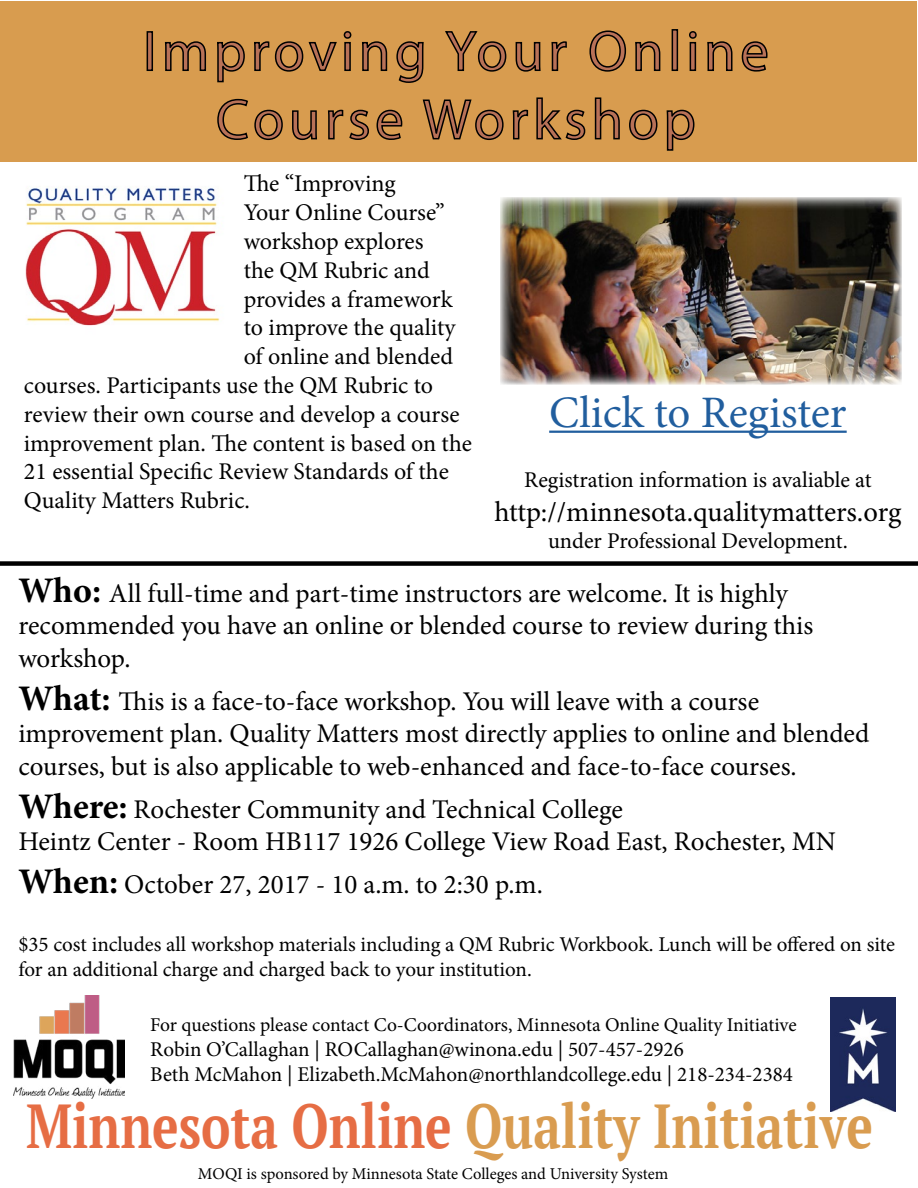
<style>
.page{position:relative;width:918px;height:1188px;background:#fff}
.page>*{position:absolute;margin:0;border:0;box-sizing:border-box;transform-origin:0 0}
.t1{font:700 61.8px "PT Serif";color:#d99c50;scale:.8 1}
.t2{font:57px/68.4px "Myriad Pro";letter-spacing:.08em;color:#b87157;text-align:center}
.t3{font:45px "Minion Pro";color:#215e9e}
.t4{font:28.5px "Minion Pro";letter-spacing:-.005em;color:#000}
.t5{font:27px/32.4px "Minion Pro";color:#000}
.t6{font:24px "Minion Pro";letter-spacing:-.005em;color:#000}
.t7{font:22.5px "Minion Pro";color:#000}
.t8{font:21px/25.2px "Minion Pro";color:#000}
.t9{font:19.5px "Minion Pro";color:#000}
.t10{font:16.5px "Minion Pro";letter-spacing:-.005em;color:#000}
.s1{font-weight:700;font-size:36px}
.s2{color:#e66d44}
</style>
<div class="page">
<div style="left:1px;top:1px;width:916px;height:160px;background:#d89c4f"></div>
<img style="left:14px;top:996px;width:111px;height:102px">
<img style="left:830px;top:998px;width:66px;height:114px">
<div style="left:147px;top:31px;width:6px;height:40px;border:2px solid #000"></div>
<svg style="left:164px;top:41px;width:43px;height:30px"></svg>
<svg style="left:217px;top:41px;width:28px;height:42px"></svg>
<svg style="left:254px;top:31px;width:98px;height:41px"></svg>
<svg style="left:362px;top:41px;width:26px;height:30px"></svg>
<svg style="left:396px;top:41px;width:28px;height:42px"></svg>
<svg style="left:445px;top:31px;width:62px;height:41px"></svg>
<svg style="left:515px;top:41px;width:26px;height:31px"></svg>
<svg style="left:551px;top:41px;width:16px;height:30px"></svg>
<svg style="left:589px;top:30px;width:38px;height:42px"></svg>
<svg style="left:635px;top:41px;width:26px;height:30px"></svg>
<div style="left:672px;top:29px;width:6px;height:42px;border:2px solid #000"></div>
<svg style="left:689px;top:31px;width:8px;height:40px"></svg>
<svg style="left:707px;top:41px;width:26px;height:30px"></svg>
<svg style="left:741px;top:41px;width:27px;height:31px"></svg>
<svg style="left:217px;top:98px;width:66px;height:43px"></svg>
<svg style="left:292px;top:110px;width:25px;height:30px"></svg>
<svg style="left:327px;top:109px;width:42px;height:31px"></svg>
<svg style="left:376px;top:109px;width:27px;height:31px"></svg>
<svg style="left:422px;top:99px;width:82px;height:41px"></svg>
<svg style="left:512px;top:109px;width:17px;height:31px"></svg>
<svg style="left:536px;top:97px;width:50px;height:43px"></svg>
<svg style="left:594px;top:97px;width:26px;height:43px"></svg>
<svg style="left:629px;top:109px;width:29px;height:31px"></svg>
<svg style="left:666px;top:109px;width:29px;height:42px"></svg>
<img style="left:500px;top:197px;width:402px;height:188px">
<div style="left:0;top:561px;width:918px;height:5px;background:#000"></div>
<hr style="left:549px;top:431px;width:298px;height:2px;background:#215e9e">
<img style="left:25px;top:188px;width:195px;height:138px">
<h2 class="t2" style="left:143px;top:16px;width:627px">Improving Your Online<br>Course Workshop</h2>
<p class="t6" style="left:244px;top:168px;width:153px">The “Improving</p>
<p class="t6" style="left:244px;top:197px;width:202px">Your Online Course”</p>
<p class="t6" style="left:244px;top:225px;width:181px">workshop explores</p>
<p class="t6" style="left:244px;top:254px;width:188px">the QM Rubric and</p>
<p class="t6" style="left:244px;top:283px;width:210px">provides a framework</p>
<p class="t6" style="left:244px;top:312px;width:213px">to improve the quality</p>
<p class="t6" style="left:244px;top:341px;width:211px">of online and blended</p>
<p class="t6" style="left:24px;top:369px;width:411px">courses. Participants use the QM Rubric to</p>
<p class="t6" style="left:24px;top:398px;width:437px">review their own course and develop a course</p>
<p class="t6" style="left:24px;top:427px;width:450px">improvement plan. The content is based on the</p>
<p class="t6" style="left:24px;top:456px;width:427px">21 essential Specific Review Standards of the</p>
<p class="t6" style="left:24px;top:485px;width:228px">Quality Matters Rubric.</p>
<h3 class="t3" style="left:549px;top:383px;width:299px">Click to Register</h3>
<p class="t7" style="left:524px;top:464px;width:349px">Registration information is avaliable at</p>
<p class="t4" style="left:495px;top:493px;width:408px">http://minnesota.qualitymatters.org</p>
<p class="t7" style="left:548px;top:526px;width:301px">under Professional Development.</p>
<p class="t5" style="left:18px;top:577px;width:797px"><span class="s1">Who:</span> All full-time and part-time instructors are welcome. It is highly recommended you have an online or blended course to review during this workshop.</p>
<p class="t5" style="left:18px;top:685px;width:853px"><span class="s1">What:</span> This is a face-to-face workshop. You will leave with a course improvement plan. Quality Matters most directly applies to online and blended courses, but is also applicable to web-enhanced and face-to-face courses.</p>
<p class="t5" style="left:18px;top:793px;width:819px"><span class="s1">Where:</span> Rochester Community and Technical College<br>Heintz Center - Room HB117 1926 College View Road East, Rochester, MN</p>
<p class="t5" style="left:18px;top:869px;width:526px"><span class="s1">When:</span> October 27, 2017 - 10 a.m. to 2:30 p.m.</p>
<p class="t8" style="left:18px;top:932px;width:878px">$35 cost includes all workshop materials including a QM Rubric Workbook. Lunch will be offered on site for an additional charge and charged back to your institution.</p>
<p class="t9" style="left:150px;top:1011px;width:648px">For questions please contact Co-Coordinators, Minnesota Online Quality Initiative</p>
<p class="t8" style="left:150px;top:1037px;width:644px">Robin O’Callaghan | ROCallaghan@winona.edu | 507-457-2926<br>Beth McMahon | Elizabeth.McMahon@northlandcollege.edu | 218-234-2384</p>
<h1 class="t1" style="left:26px;top:1085px;width:1060px"><span class="s2">Minnesota Online</span> Quality Initiative</h1>
<p class="t10" style="left:198px;top:1163px;width:472px">MOQI is sponsored by Minnesota State Colleges and University System</p>
</div>
